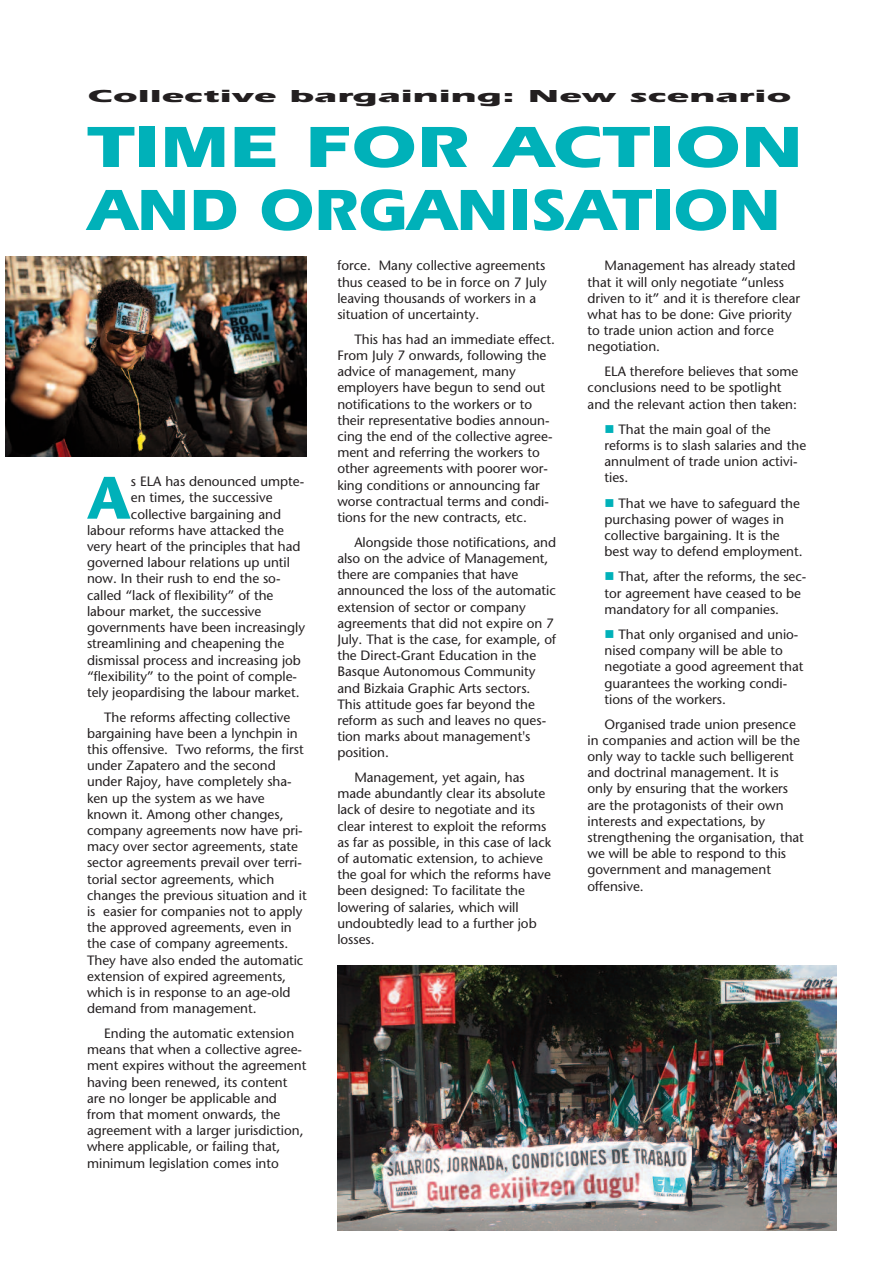
<style>
.page{position:relative;width:893px;height:1263px;background:#fff}
.page>*{position:absolute;margin:0;border:0;box-sizing:border-box;transform-origin:0 0}
.t1{font:700 60px/63px "Itc Eras";color:#00b1b9;scale:1.25 1}
.t2{font:700 59.7px "Stone Sans";color:#00b1b9}
.t3{font:700 18px "Itc Eras";color:#231f20;scale:2.1 1}
.t4{font:13.5px/16.2px "Stone Sans";color:#231f20}
.s1{color:#00b1b9}
</style>
<div class="page">
<img style="left:6px;top:256px;width:300px;height:201px">
<img style="left:338px;top:966px;width:498px;height:265px">
<h3 class="t3" style="left:88px;top:90px;width:336px">Collective bargaining: New scenario</h3>
<h1 class="t1" style="left:88px;top:122px;width:574px">TIME FOR ACTION<br>AND ORGANISATION</h1>
<h2 class="t2" style="left:87px;top:475px;width:46px">A</h2>
<p class="t4" style="left:131px;top:475px;width:175px">s ELA has denounced umpte-</p>
<p class="t4" style="left:131px;top:491px;width:143px">en times, the successive</p>
<p class="t4" style="left:131px;top:507px;width:152px">collective bargaining and</p>
<p class="t4" style="left:87px;top:523px;width:199px">labour reforms have attacked the</p>
<p class="t4" style="left:87px;top:540px;width:215px">very heart of the principles that had</p>
<p class="t4" style="left:87px;top:556px;width:205px">governed labour relations up until</p>
<p class="t4" style="left:87px;top:572px;width:195px">now. In their rush to end the so-</p>
<p class="t4" style="left:87px;top:588px;width:188px">called “lack of flexibility” of the</p>
<p class="t4" style="left:87px;top:604px;width:176px">labour market, the successive</p>
<p class="t4" style="left:87px;top:621px;width:220px">governments have been increasingly</p>
<p class="t4" style="left:87px;top:637px;width:199px">streamlining and cheapening the</p>
<p class="t4" style="left:87px;top:653px;width:215px">dismissal process and increasing job</p>
<p class="t4" style="left:87px;top:669px;width:212px">“flexibility” to the point of comple-</p>
<p class="t4" style="left:87px;top:685px;width:214px">tely jeopardising the labour market.</p>
<p class="t4" style="left:87px;top:710px;width:221px;text-indent:17px">The reforms affecting collective bargaining have been a lynchpin in this offensive. Two reforms, the first under Zapatero and the second under Rajoy, have completely sha&shy;ken up the system as we have known it. Among other changes, company agreements now have pri&shy;macy over sector agreements, state sector agreements prevail over terri&shy;torial sector agreements, which changes the previous situation and it is easier for companies not to apply the approved agreements, even in the case of company agreements.<br>They have also ended the automatic extension of expired agreements, which is in response to an age-old demand from management.</p>
<p class="t4" style="left:87px;top:1026px;width:221px;text-indent:17px">Ending the automatic extension means that when a collective agree&shy;ment expires without the agreement having been renewed, its content are no longer be applicable and from that moment onwards, the agreement with a larger jurisdiction, where applicable, or failing that, minimum legislation comes into</p>
<p class="t4" style="left:337px;top:259px;width:211px">force. Many collective agreements thus ceased to be in force on 7 July leaving thousands of workers in a situation of uncertainty.</p>
<p class="t4" style="left:337px;top:332px;width:219px;text-indent:17px">This has had an immediate effect.<br>From July 7 onwards, following the advice of management, many employers have begun to send out notifications to the workers or to their representative bodies announ&shy;cing the end of the collective agree&shy;ment and referring the workers to other agreements with poorer wor&shy;king conditions or announcing far worse contractual terms and condi&shy;tions for the new contracts, etc.</p>
<p class="t4" style="left:337px;top:535px;width:220px;text-indent:17px">Alongside those notifications, and also on the advice of Management, there are companies that have announced the loss of the automatic extension of sector or company agreements that did not expire on 7<br>July. That is the case, for example, of the Direct-Grant Education in the<br>Basque Autonomous Community and Bizkaia Graphic Arts sectors.<br>This attitude goes far beyond the reform as such and leaves no ques&shy;tion marks about management's position.</p>
<p class="t4" style="left:337px;top:771px;width:215px;text-indent:17px">Management, yet again, has made abundantly clear its absolute lack of desire to negotiate and its clear interest to exploit the reforms as far as possible, in this case of lack of automatic extension, to achieve the goal for which the reforms have been designed: To facilitate the lowering of salaries, which will undoubtedly lead to a further job losses.</p>
<p class="t4" style="left:588px;top:259px;width:214px;text-indent:17px">Management has already stated that it will only negotiate “unless driven to it” and it is therefore clear what has to be done: Give priority to trade union action and force negotiation.</p>
<p class="t4" style="left:588px;top:365px;width:212px;text-indent:17px">ELA therefore believes that some conclusions need to be spotlight and the relevant action then taken:</p>
<p class="t4" style="left:604px;top:422px;width:203px"><span class="s1">■</span> That the main goal of the reforms is to slash salaries and the annulment of trade union activi&shy;ties.</p>
<p class="t4" style="left:604px;top:496px;width:200px"><span class="s1">■</span> That we have to safeguard the purchasing power of wages in collective bargaining. It is the best way to defend employment.</p>
<p class="t4" style="left:604px;top:570px;width:203px"><span class="s1">■</span> That, after the reforms, the sec&shy;tor agreement have ceased to be mandatory for all companies.</p>
<p class="t4" style="left:604px;top:628px;width:200px"><span class="s1">■</span> That only organised and unio&shy;nised company will be able to negotiate a good agreement that guarantees the working condi&shy;tions of the workers.</p>
<p class="t4" style="left:587px;top:717px;width:218px;text-indent:17px">Organised trade union presence in companies and action will be the only way to tackle such belligerent and doctrinal management. It is only by ensuring that the workers are the protagonists of their own interests and expectations, by strengthening the organisation, that we will be able to respond to this government and management offensive.</p>
</div>
